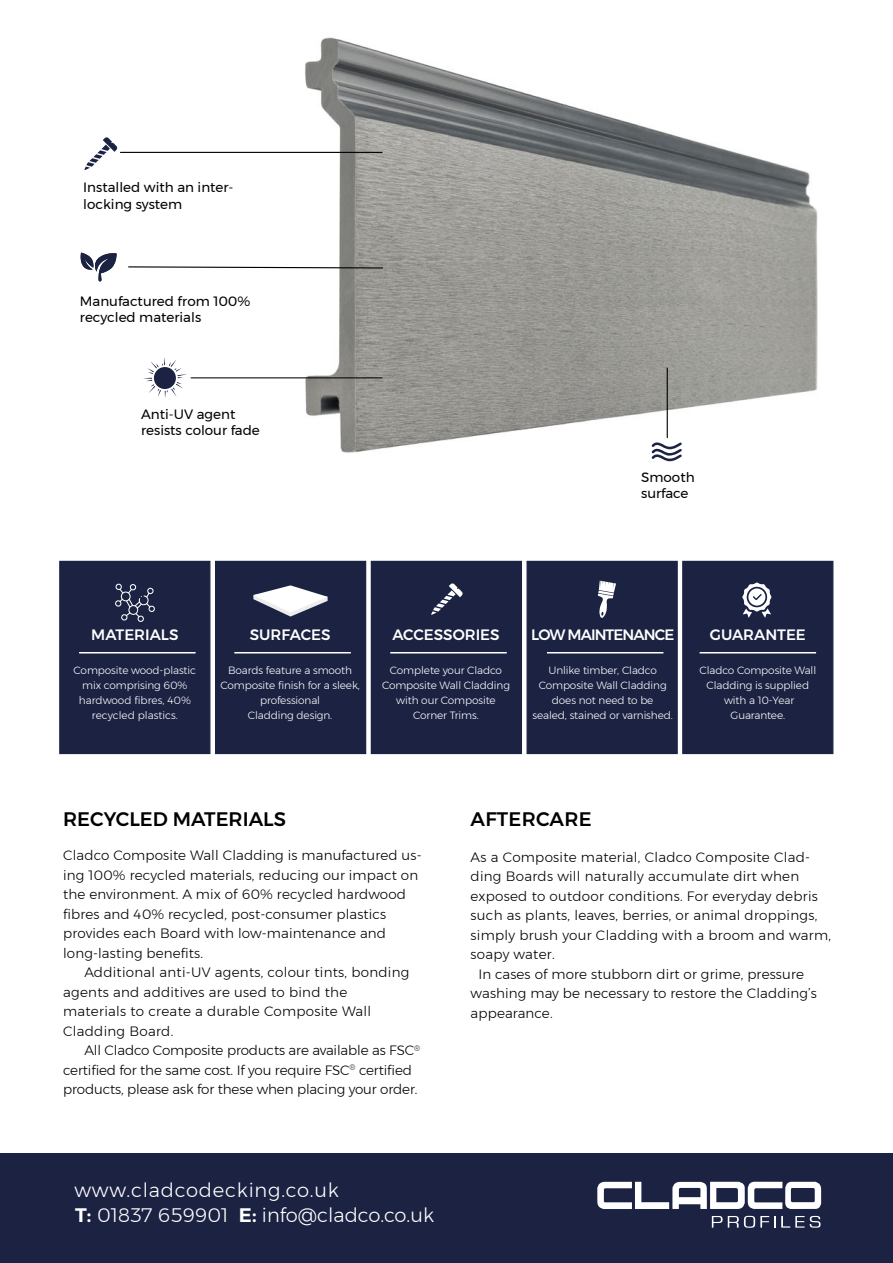
<style>
.page{position:relative;width:893px;height:1263px;background:#fff}
.page>*{position:absolute;margin:0;border:0;box-sizing:border-box;transform-origin:0 0}
.t1{font:300 19.5px "Montserrat";color:#fff}
.t2{font:500 19.5px "Montserrat";color:#000}
.t3{font:300 19.5px "Montserrat";letter-spacing:.04em;color:#fff}
.t4{font:500 15px "Montserrat";color:#fff}
.t5{font:500 15px "Montserrat";letter-spacing:-.06em;color:#fff}
.t6{font:300 13.5px/19.5px "Montserrat";letter-spacing:.01em;color:#000}
.t7{font:300 13.5px/19.5px "Montserrat";letter-spacing:-.01em;color:#000}
.t8{font:13.5px/16.2px "Montserrat";color:#000}
.t9{font:300 10.5px/15px "Montserrat";letter-spacing:-.01em;color:#fff;text-align:center}
.s1{font-weight:600}
</style>
<div class="page">
<div style="left:0;top:1153px;width:893px;height:110px;background:#1b2242"></div>
<svg style="left:712px;top:1216px;width:108px;height:12px"></svg>
<svg style="left:597px;top:1182px;width:224px;height:27px"></svg>
<div style="left:59px;top:561px;width:151px;height:193px;background:#1b2242;border:1px solid #1b2242"></div>
<div style="left:682px;top:561px;width:151px;height:193px;background:#1b2242;border:1px solid #1b2242"></div>
<div style="left:371px;top:561px;width:151px;height:193px;background:#1b2242"></div>
<div style="left:215px;top:561px;width:151px;height:193px;background:#1b2242"></div>
<div style="left:526px;top:561px;width:152px;height:193px;background:#1b2242;border:1px solid #1b2242"></div>
<hr style="left:79px;top:652px;width:117px;height:1px;background:#fff">
<hr style="left:234px;top:652px;width:117px;height:1px;background:#fff">
<hr style="left:390px;top:652px;width:117px;height:1px;background:#fff">
<hr style="left:700px;top:652px;width:116px;height:1px;background:#fff">
<hr style="left:547px;top:652px;width:116px;height:1px;background:#fff">
<svg style="left:253px;top:585px;width:75px;height:31px"></svg>
<svg style="left:115px;top:583px;width:40px;height:39px"></svg>
<img style="left:196px;top:37px;width:622px;height:425px">
<hr style="left:120px;top:152px;width:262px;height:1px;background:#000">
<hr style="left:191px;top:377px;width:191px;height:1px;background:#000">
<hr style="left:667px;top:368px;width:1px;height:70px;background:#000">
<svg style="left:128px;top:266px;width:256px;height:3px"></svg>
<svg style="left:742px;top:582px;width:30px;height:36px"></svg>
<svg style="left:598px;top:581px;width:18px;height:37px"></svg>
<svg style="left:431px;top:583px;width:32px;height:32px"></svg>
<svg style="left:651px;top:442px;width:31px;height:19px"></svg>
<svg style="left:84px;top:137px;width:33px;height:33px"></svg>
<svg style="left:81px;top:253px;width:36px;height:28px"></svg>
<svg style="left:143px;top:357px;width:44px;height:41px"></svg>
<p class="t8" style="left:83px;top:179px;width:152px">Installed with an inter&shy;locking system</p>
<p class="t8" style="left:80px;top:293px;width:172px">Manufactured from 100% recycled materials</p>
<p class="t8" style="left:141px;top:406px;width:120px">Anti-UV agent resists colour fade</p>
<p class="t8" style="left:641px;top:468px;width:55px">Smooth surface</p>
<p class="t4" style="left:91px;top:623px;width:89px">MATERIALS</p>
<p class="t4" style="left:250px;top:623px;width:82px">SURFACES</p>
<p class="t4" style="left:392px;top:623px;width:109px">ACCESSORIES</p>
<p class="t5" style="left:531px;top:623px;width:145px">LOW MAINTENANCE</p>
<p class="t4" style="left:710px;top:623px;width:97px">GUARANTEE</p>
<p class="t9" style="left:74px;top:663px;width:124px">Composite wood-plastic mix comprising 60% hardwood fibres, 40% recycled plastics.</p>
<p class="t9" style="left:220px;top:663px;width:141px">Boards feature a smooth<br>Composite finish for a sleek, professional<br>Cladding design.</p>
<p class="t9" style="left:382px;top:663px;width:129px">Complete your Cladco<br>Composite Wall Cladding with our Composite<br>Corner Trims.</p>
<p class="t9" style="left:699px;top:663px;width:118px">Cladco Composite Wall<br>Cladding is supplied with a 10-Year<br>Guarantee.</p>
<p class="t9" style="left:532px;top:663px;width:142px">Unlike timber, Cladco<br>Composite Wall Cladding does not need to be<br>sealed, stained or varnished.</p>
<h1 class="t2" style="left:63px;top:803px;width:224px">RECYCLED MATERIALS</h1>
<p class="t6" style="left:63px;top:845px;width:360px">Cladco Composite Wall Cladding is manufactured us&shy;ing 100% recycled materials, reducing our impact on the environment. A mix of 60% recycled hardwood fibres and 40% recycled, post-consumer plastics provides each Board with low-maintenance and long-lasting benefits.</p>
<p class="t6" style="left:63px;top:962px;width:348px;text-indent:21px">Additional anti-UV agents, colour tints, bonding agents and additives are used to bind the materials to create a durable Composite Wall Cladding Board.</p>
<p class="t7" style="left:63px;top:1040px;width:358px;text-indent:21px">All Cladco Composite products are available as FSC<sup>® </sup>certified for the same cost. If you require FSC<sup>®</sup> certified products, please ask for these when placing your order.</p>
<h1 class="t3" style="left:74px;top:1175px;width:266px">www.cladcodecking.co.uk</h1>
<h1 class="t1" style="left:75px;top:1201px;width:360px"><span class="s1">T:</span> 01837 659901 <span class="s1">E:</span> info@cladco.co.uk</h1>
<h1 class="t2" style="left:471px;top:803px;width:122px">AFTERCARE</h1>
<p class="t6" style="left:471px;top:847px;width:341px">As a Composite material, Cladco Composite Clad-</p>
<p class="t6" style="left:471px;top:866px;width:330px">ding Boards will naturally accumulate dirt when</p>
<p class="t6" style="left:471px;top:886px;width:349px">exposed to outdoor conditions. For everyday debris</p>
<p class="t6" style="left:471px;top:905px;width:348px">such as plants, leaves, berries, or animal droppings,</p>
<p class="t6" style="left:471px;top:925px;width:362px">simply brush your Cladding with a broom and warm,</p>
<p class="t6" style="left:471px;top:944px;width:86px">soapy water.</p>
<p class="t6" style="left:478px;top:964px;width:327px">In cases of more stubborn dirt or grime, pressure</p>
<p class="t6" style="left:471px;top:983px;width:348px">washing may be necessary to restore the Cladding’s</p>
<p class="t6" style="left:471px;top:1003px;width:83px">appearance.</p>
</div>
